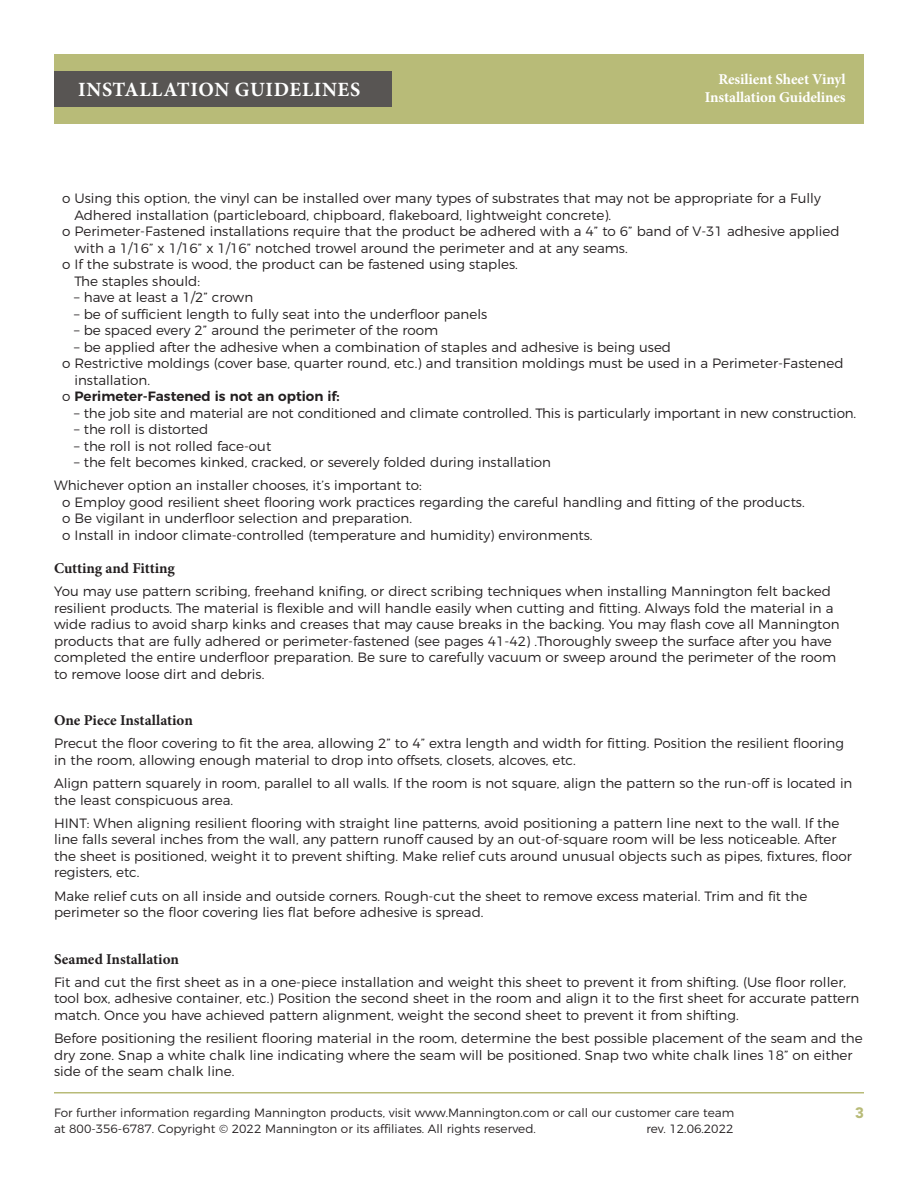
<style>
.page{position:relative;width:918px;height:1188px;background:#fff}
.page>*{position:absolute;margin:0;border:0;box-sizing:border-box;transform-origin:0 0}
.Notes{font:700 20.25px "Minion Pro";letter-spacing:.03em;color:#fff}
.Body{font:700 15px "Minion Pro";color:#231f20}
.Notes-2{font:700 15px "Minion Pro";letter-spacing:-.01em;color:#fff}
.Notes-3{font:900 15px "Avenir";color:#b8bb78}
.Body-2{font:300 13.5px/16.5px "Montserrat";color:#231f20}
.Body-3{font:600 13.5px "Montserrat";color:#231f20}
.t1{font:300 12px/16.5px "Montserrat";color:#231f20}
.s1{font-weight:300}
</style>
<div class="page">
<hr style="left:54px;top:1092px;width:810px;height:2px;background:#b8bb78">
<div style="left:54px;top:54px;width:810px;height:69px;background:#b8bb78"></div>
<div style="left:54px;top:71px;width:338px;height:35px;background:#585553"></div>
<p class="Notes" style="left:78px;top:75px;width:284px">INSTALLATION GUIDELINES</p>
<p class="Notes-2" style="left:719px;top:68px;width:129px">Resilient Sheet Vinyl</p>
<p class="Notes-2" style="left:705px;top:86px;width:142px">Installation Guidelines</p>
<p class="Body-2" style="left:74px;top:189px;width:748px;text-indent:-12px">o Using this option, the vinyl can be installed over many types of substrates that may not be appropriate for a Fully<br>Adhered installation (particleboard, chipboard, flakeboard, lightweight concrete).</p>
<p class="Body-2" style="left:74px;top:222px;width:767px;text-indent:-12px">o Perimeter-Fastened installations require that the product be adhered with a 4” to 6” band of V-31 adhesive applied with a 1/16” x 1/16” x 1/16” notched trowel around the perimeter and at any seams.</p>
<p class="Body-2" style="left:74px;top:255px;width:445px;text-indent:-12px">o If the substrate is wood, the product can be fastened using staples.<br>The staples should:</p>
<p class="Body-2" style="left:74px;top:288px;width:180px">– have at least a 1/2” crown</p>
<p class="Body-2" style="left:74px;top:304px;width:415px">– be of sufficient length to fully seat into the underfloor panels</p>
<p class="Body-2" style="left:74px;top:321px;width:365px">– be spaced every 2” around the perimeter of the room</p>
<p class="Body-2" style="left:74px;top:337px;width:598px">– be applied after the adhesive when a combination of staples and adhesive is being used</p>
<p class="Body-2" style="left:74px;top:354px;width:771px;text-indent:-12px">o Restrictive moldings (cover base, quarter round, etc.) and transition moldings must be used in a Perimeter-Fastened installation.</p>
<p class="Body-3" style="left:62px;top:385px;width:279px"><span class="s1">o</span> Perimeter-Fastened is not an option if:</p>
<p class="Body-2" style="left:74px;top:403px;width:784px">– the job site and material are not conditioned and climate controlled. This is particularly important in new construction.</p>
<p class="Body-2" style="left:74px;top:420px;width:136px">– the roll is distorted</p>
<p class="Body-2" style="left:74px;top:436px;width:199px">– the roll is not rolled face-out</p>
<p class="Body-2" style="left:74px;top:453px;width:478px">– the felt becomes kinked, cracked, or severely folded during installation</p>
<p class="Body-2" style="left:54px;top:476px;width:369px">Whichever option an installer chooses, it’s important to:</p>
<p class="Body-2" style="left:62px;top:493px;width:744px">o Employ good resilient sheet flooring work practices regarding the careful handling and fitting of the products.</p>
<p class="Body-2" style="left:62px;top:509px;width:352px">o Be vigilant in underfloor selection and preparation.</p>
<p class="Body-2" style="left:62px;top:526px;width:532px">o Install in indoor climate-controlled (temperature and humidity) environments.</p>
<p class="Body" style="left:54px;top:558px;width:122px">Cutting and Fitting</p>
<p class="Body-2" style="left:54px;top:582px;width:787px">You may use pattern scribing, freehand knifing, or direct scribing techniques when installing Mannington felt backed resilient products. The material is flexible and will handle easily when cutting and fitting. Always fold the material in a wide radius to avoid sharp kinks and creases that may cause breaks in the backing. You may flash cove all Mannington products that are fully adhered or perimeter-fastened (see pages 41-42) .Thoroughly sweep the surface after you have completed the entire underfloor preparation. Be sure to carefully vacuum or sweep around the perimeter of the room to remove loose dirt and debris.</p>
<p class="Body" style="left:54px;top:710px;width:140px">One Piece Installation</p>
<p class="Body-2" style="left:54px;top:734px;width:792px">Precut the floor covering to fit the area, allowing 2” to 4” extra length and width for fitting. Position the resilient flooring in the room, allowing enough material to drop into offsets, closets, alcoves, etc.</p>
<p class="Body-2" style="left:54px;top:774px;width:800px">Align pattern squarely in room, parallel to all walls. If the room is not square, align the pattern so the run-off is located in the least conspicuous area.</p>
<p class="Body-2" style="left:54px;top:814px;width:799px">HINT: When aligning resilient flooring with straight line patterns, avoid positioning a pattern line next to the wall. If the line falls several inches from the wall, any pattern runoff caused by an out-of-square room will be less noticeable. After the sheet is positioned, weight it to prevent shifting. Make relief cuts around unusual objects such as pipes, fixtures, floor registers, etc.</p>
<p class="Body-2" style="left:54px;top:886px;width:755px">Make relief cuts on all inside and outside corners. Rough-cut the sheet to remove excess material. Trim and fit the perimeter so the floor covering lies flat before adhesive is spread.</p>
<p class="Body" style="left:54px;top:948px;width:127px">Seamed Installation</p>
<p class="Body-2" style="left:54px;top:973px;width:807px">Fit and cut the first sheet as in a one-piece installation and weight this sheet to prevent it from shifting. (Use floor roller, tool box, adhesive container, etc.) Position the second sheet in the room and align it to the first sheet for accurate pattern match. Once you have achieved pattern alignment, weight the second sheet to prevent it from shifting.</p>
<p class="Body-2" style="left:54px;top:1029px;width:810px">Before positioning the resilient flooring material in the room, determine the best possible placement of the seam and the dry zone. Snap a white chalk line indicating where the seam will be positioned. Snap two white chalk lines 18” on either side of the seam chalk line.</p>
<p class="t1" style="left:54px;top:1103px;width:682px">For further information regarding Mannington products, visit www.Mannington.com or call our customer care team at 800-356-6787. Copyright © 2022 Mannington or its affiliates. All rights reserved.</p>
<p class="t1" style="left:646px;top:1120px;width:89px">rev. 12.06.2022</p>
<p class="Notes-3" style="left:855px;top:1103px;width:10px">3</p>
</div>
